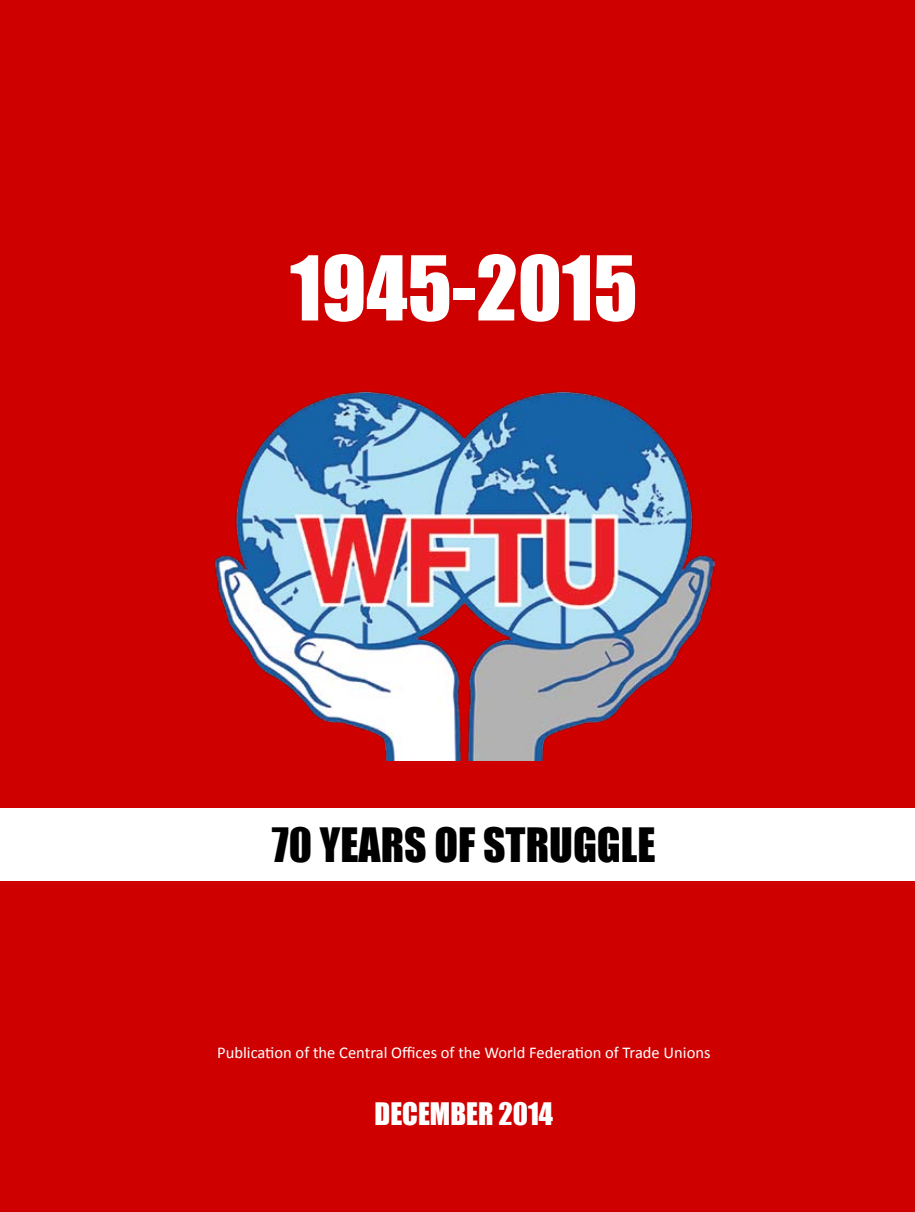
<style>
.page{position:relative;width:915px;height:1212px;background:#fff}
.page>*{position:absolute;margin:0;border:0;box-sizing:border-box;transform-origin:0 0}
.t1{font:82.5px "Impact";color:#fff}
.t2{font:43.5px "Impact";color:#000}
.t3{font:28.5px "Impact";color:#fff}
.t4{font:16.5px "Calibri";color:#fff}
</style>
<div class="page">
<div style="left:0;top:0;width:914px;height:1212px;background:#cf0000"></div>
<img style="left:214px;top:391px;width:500px;height:370px">
<div style="left:0;top:808px;width:914px;height:72px;background:#fff"></div>
<h1 class="t1" style="left:290px;top:224px;width:349px">1945-2015</h1>
<h2 class="t2" style="left:272px;top:811px;width:91px">70 YEARS</h2>
<h2 class="t2" style="left:434px;top:811px;width:72px">OF STRU</h2>
<h2 class="t2" style="left:572px;top:811px;width:65px">GGLE</h2>
<p class="t4" style="left:217px;top:1042px;width:494px">Publication of the Central Offices of the World Federation of Trade Unions</p>
<h3 class="t3" style="left:374px;top:1092px;width:180px">DECEMBER 2014</h3>
</div>
